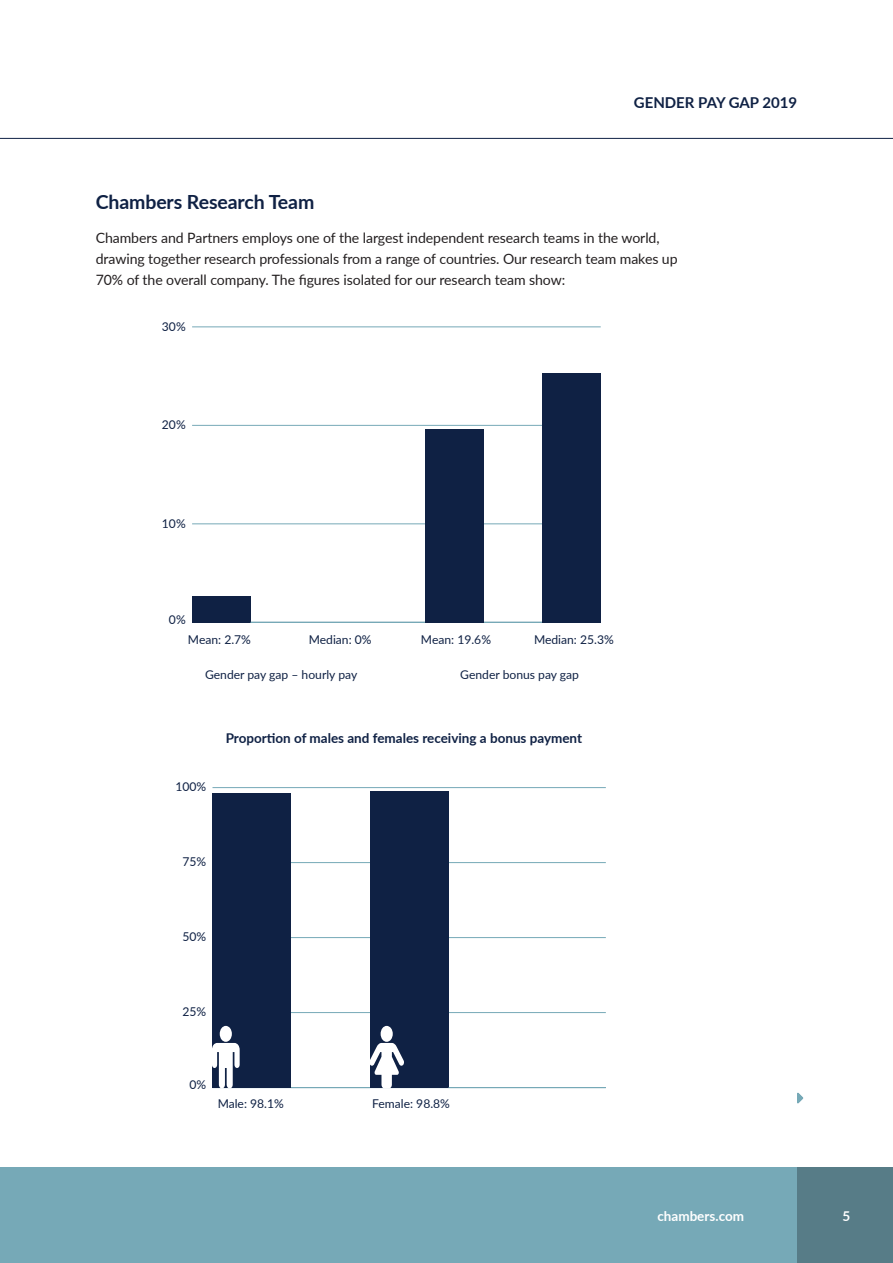
<style>
.page{position:relative;width:893px;height:1263px;background:#fff}
.page>*{position:absolute;margin:0;border:0;box-sizing:border-box;transform-origin:0 0}
.Sub_head{font:700 19.5px "Lato";letter-spacing:-.005em;color:#0f2144}
.t1{font:700 15px "Lato";color:#0f2144}
.Intro__Main{font:14.25px/21px "Lato";letter-spacing:-.005em;color:#231f20}
.t2{font:700 13.5px "Lato";color:#0f2144}
.t3{font:700 13.5px "Lato";color:#fff}
.t4{font:12.15px "Lato";color:#0f2144}
</style>
<div class="page">
<div style="left:0;top:1167px;width:893px;height:96px;background:#76a9b7"></div>
<div style="left:797px;top:1167px;width:96px;height:96px;background:#577c87"></div>
<svg style="left:797px;top:1093px;width:6px;height:10px"></svg>
<hr style="left:0;top:138px;width:893px;height:1px;background:#0f2144">
<hr style="left:192px;top:622px;width:409px;height:1px;background:#76a9b7">
<hr style="left:192px;top:523px;width:409px;height:1px;background:#76a9b7">
<hr style="left:192px;top:425px;width:409px;height:1px;background:#76a9b7">
<hr style="left:192px;top:326px;width:409px;height:1px;background:#76a9b7">
<div style="left:192px;top:596px;width:58px;height:26px;background:#0f2144"></div>
<div style="left:426px;top:429px;width:58px;height:193px;background:#0f2144"></div>
<div style="left:542px;top:373px;width:59px;height:249px;background:#0f2144"></div>
<hr style="left:212px;top:1087px;width:394px;height:1px;background:#76a9b7">
<hr style="left:212px;top:1012px;width:394px;height:1px;background:#76a9b7">
<hr style="left:212px;top:937px;width:394px;height:1px;background:#76a9b7">
<hr style="left:212px;top:862px;width:394px;height:1px;background:#76a9b7">
<hr style="left:212px;top:787px;width:394px;height:1px;background:#76a9b7">
<div style="left:212px;top:793px;width:79px;height:294px;background:#0f2144"></div>
<div style="left:370px;top:791px;width:78px;height:296px;background:#0f2144"></div>
<svg style="left:370px;top:1026px;width:34px;height:62px"></svg>
<svg style="left:212px;top:1026px;width:28px;height:62px"></svg>
<p class="t1" style="left:634px;top:91px;width:165px">GENDER PAY GAP 2019</p>
<p class="Sub_head" style="left:96px;top:188px;width:220px">Chambers Research Team</p>
<p class="Intro__Main" style="left:96px;top:227px;width:583px">Chambers and Partners employs one of the largest independent research teams in the world, drawing together research professionals from a range of countries. Our research team makes up<br>70% of the overall company. The figures isolated for our research team show:</p>
<p class="t4" style="left:162px;top:318px;width:25px">30%</p>
<p class="t4" style="left:162px;top:416px;width:25px">20%</p>
<p class="t4" style="left:162px;top:514px;width:25px">10%</p>
<p class="t4" style="left:169px;top:611px;width:18px">0%</p>
<p class="t4" style="left:188px;top:631px;width:65px">Mean: 2.7%</p>
<p class="t4" style="left:309px;top:631px;width:64px">Median: 0%</p>
<p class="t4" style="left:421px;top:631px;width:72px">Mean: 19.6%</p>
<p class="t4" style="left:534px;top:631px;width:81px">Median: 25.3%</p>
<p class="t4" style="left:205px;top:665px;width:154px">Gender pay gap – hourly pay</p>
<p class="t4" style="left:460px;top:665px;width:120px">Gender bonus pay gap</p>
<p class="t4" style="left:176px;top:778px;width:32px">100%</p>
<p class="t2" style="left:226px;top:728px;width:358px">Proportion of males and females receiving a bonus payment</p>
<p class="t4" style="left:183px;top:853px;width:25px">75%</p>
<p class="t4" style="left:183px;top:928px;width:25px">50%</p>
<p class="t4" style="left:183px;top:1003px;width:25px">25%</p>
<p class="t4" style="left:190px;top:1076px;width:18px">0%</p>
<p class="t4" style="left:218px;top:1095px;width:68px">Male: 98.1%</p>
<p class="t4" style="left:372px;top:1095px;width:79px">Female: 98.8%</p>
<p class="t3" style="left:657px;top:1206px;width:88px">chambers.com</p>
<p class="t3" style="left:843px;top:1206px;width:9px">5</p>
<p class="t3" style="left:605px;top:1206px;width:141px">Chambers Unpublished</p>
</div>
